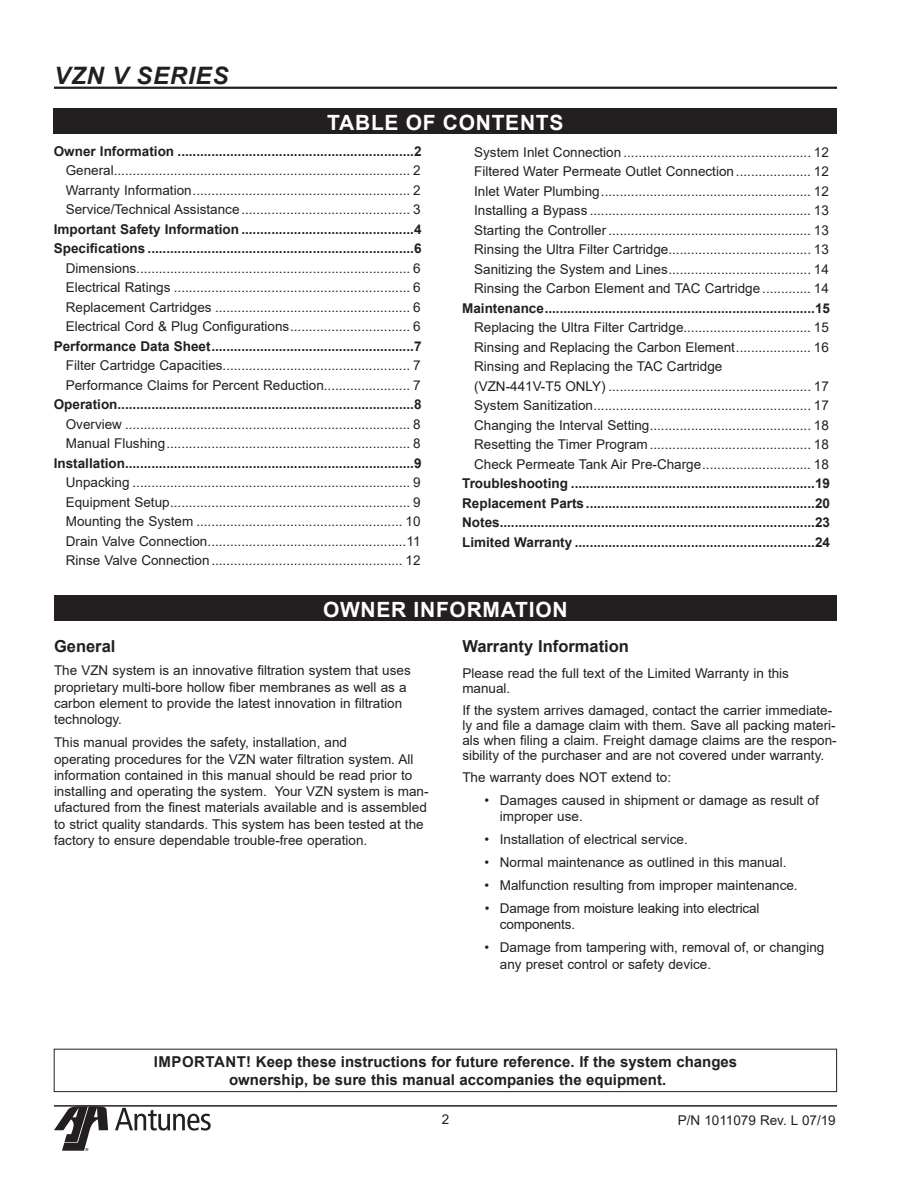
<style>
.page{position:relative;width:918px;height:1188px;background:#fff}
.page>*{position:absolute;margin:0;border:0;box-sizing:border-box;transform-origin:0 0}
.t1{font:italic 700 24px "Arial";letter-spacing:.035em;color:#231f20}
.Head1{font:700 21px "Arial";letter-spacing:.035em;color:#fff}
.Heading2{font:700 16.5px "Arial";color:#231f20}
.t2{font:700 15px/18px "Arial";color:#231f20;text-align:center}
.No__Step{font:13.5px/16.2px "Arial";color:#231f20}
.t3{font:700 13.5px "Arial";color:#231f20}
.t4{font:8.7px "Myriad Pro";color:#231f20}
</style>
<div class="page">
<hr style="left:54px;top:87px;width:783px;height:2px;background:#231f20">
<hr style="left:54px;top:1105px;width:783px;height:2px;background:#231f20">
<svg style="left:54px;top:1106px;width:54px;height:45px"></svg>
<svg style="left:115px;top:1108px;width:96px;height:23px"></svg>
<div style="left:54px;top:596px;width:783px;height:25px;background:#231f20"></div>
<div style="left:54px;top:109px;width:783px;height:25px;background:#231f20"></div>
<div style="left:54px;top:1049px;width:783px;height:43px;border:1px solid #231f20"></div>
<h1 class="t1" style="left:54px;top:59px;width:176px">VZN V SERIES</h1>
<p class="Head1" style="left:327px;top:108px;width:238px">TABLE OF CONTENTS</p>
<p class="t3" style="left:54px;top:141px;width:369px">Owner Information ...............................................................2</p>
<p class="No__Step" style="left:66px;top:162px;width:356px">General............................................................................... 2</p>
<p class="No__Step" style="left:66px;top:182px;width:356px">Warranty Information.......................................................... 2</p>
<p class="No__Step" style="left:66px;top:201px;width:356px">Service/Technical Assistance............................................. 3</p>
<p class="t3" style="left:54px;top:219px;width:369px">Important Safety Information ..............................................4</p>
<p class="t3" style="left:54px;top:239px;width:369px">Specifications .......................................................................6</p>
<p class="No__Step" style="left:66px;top:260px;width:356px">Dimensions......................................................................... 6</p>
<p class="No__Step" style="left:66px;top:279px;width:356px">Electrical Ratings ............................................................... 6</p>
<p class="No__Step" style="left:66px;top:299px;width:356px">Replacement Cartridges .................................................... 6</p>
<p class="No__Step" style="left:66px;top:318px;width:356px">Electrical Cord &amp; Plug Configurations................................ 6</p>
<p class="t3" style="left:54px;top:336px;width:369px">Performance Data Sheet......................................................7</p>
<p class="No__Step" style="left:66px;top:357px;width:356px">Filter Cartridge Capacities.................................................. 7</p>
<p class="No__Step" style="left:66px;top:377px;width:356px">Performance Claims for Percent Reduction....................... 7</p>
<p class="t3" style="left:54px;top:395px;width:369px">Operation...............................................................................8</p>
<p class="No__Step" style="left:66px;top:416px;width:356px">Overview ............................................................................ 8</p>
<p class="No__Step" style="left:66px;top:435px;width:356px">Manual Flushing................................................................. 8</p>
<p class="t3" style="left:54px;top:453px;width:369px">Installation.............................................................................9</p>
<p class="No__Step" style="left:66px;top:474px;width:356px">Unpacking .......................................................................... 9</p>
<p class="No__Step" style="left:66px;top:494px;width:356px">Equipment Setup................................................................ 9</p>
<p class="No__Step" style="left:66px;top:513px;width:356px">Mounting the System ....................................................... 10</p>
<p class="No__Step" style="left:66px;top:533px;width:356px">Drain Valve Connection.....................................................11</p>
<p class="No__Step" style="left:66px;top:552px;width:356px">Rinse Valve Connection................................................... 12</p>
<p class="No__Step" style="left:474px;top:144px;width:356px">System Inlet Connection .................................................. 12</p>
<p class="No__Step" style="left:474px;top:163px;width:356px">Filtered Water Permeate Outlet Connection .................... 12</p>
<p class="No__Step" style="left:474px;top:183px;width:356px">Inlet Water Plumbing........................................................ 12</p>
<p class="No__Step" style="left:474px;top:202px;width:356px">Installing a Bypass ........................................................... 13</p>
<p class="No__Step" style="left:474px;top:222px;width:356px">Starting the Controller ...................................................... 13</p>
<p class="No__Step" style="left:474px;top:241px;width:356px">Rinsing the Ultra Filter Cartridge...................................... 13</p>
<p class="No__Step" style="left:474px;top:261px;width:356px">Sanitizing the System and Lines...................................... 14</p>
<p class="No__Step" style="left:474px;top:280px;width:356px">Rinsing the Carbon Element and TAC Cartridge ............. 14</p>
<p class="t3" style="left:462px;top:298px;width:369px">Maintenance........................................................................15</p>
<p class="No__Step" style="left:474px;top:319px;width:356px">Replacing the Ultra Filter Cartridge.................................. 15</p>
<p class="No__Step" style="left:474px;top:339px;width:356px">Rinsing and Replacing the Carbon Element.................... 16</p>
<p class="No__Step" style="left:474px;top:357px;width:356px;line-height:19.5px">Rinsing and Replacing the TAC Cartridge<br>(VZN-441V-T5 ONLY) ...................................................... 17</p>
<p class="No__Step" style="left:474px;top:397px;width:356px">System Sanitization.......................................................... 17</p>
<p class="No__Step" style="left:474px;top:417px;width:356px">Changing the Interval Setting........................................... 18</p>
<p class="No__Step" style="left:474px;top:436px;width:356px">Resetting the Timer Program........................................... 18</p>
<p class="No__Step" style="left:474px;top:456px;width:356px">Check Permeate Tank Air Pre-Charge............................. 18</p>
<p class="t3" style="left:462px;top:474px;width:369px">Troubleshooting .................................................................19</p>
<p class="t3" style="left:462px;top:493px;width:369px">Replacement Parts.............................................................20</p>
<p class="t3" style="left:462px;top:513px;width:369px">Notes....................................................................................23</p>
<p class="t3" style="left:462px;top:532px;width:369px">Limited Warranty ................................................................24</p>
<p class="Head1" style="left:323px;top:595px;width:246px">OWNER INFORMATION</p>
<p class="Heading2" style="left:54px;top:635px;width:63px">General</p>
<p class="No__Step" style="left:54px;top:663px;width:358px">The VZN system is an innovative filtration system that uses proprietary multi-bore hollow fiber membranes as well as a carbon element to provide the latest innovation in filtration technology.</p>
<p class="No__Step" style="left:54px;top:734px;width:376px">This manual provides the safety, installation, and<br>operating procedures for the VZN water filtration system. All information contained in this manual should be read prior to installing and operating the system. Your VZN system is man&shy;ufactured from the finest materials available and is assembled to strict quality standards. This system has been tested at the factory to ensure dependable trouble-free operation.</p>
<p class="Heading2" style="left:462px;top:635px;width:168px">Warranty Information</p>
<p class="No__Step" style="left:462px;top:666px;width:328px;line-height:15px">Please read the full text of the Limited Warranty in this manual.</p>
<p class="No__Step" style="left:462px;top:703px;width:376px;line-height:15px">If the system arrives damaged, contact the carrier immediate&shy;ly and file a damage claim with them. Save all packing materi&shy;als when filing a claim. Freight damage claims are the respon&shy;sibility of the purchaser and are not covered under warranty.</p>
<p class="No__Step" style="left:462px;top:769px;width:210px">The warranty does NOT extend to:</p>
<p class="No__Step" style="left:500px;top:792px;width:320px;text-indent:-15px">• Damages caused in shipment or damage as result of improper use.</p>
<p class="No__Step" style="left:485px;top:831px;width:205px">• Installation of electrical service.</p>
<p class="No__Step" style="left:485px;top:854px;width:303px">• Normal maintenance as outlined in this manual.</p>
<p class="No__Step" style="left:485px;top:877px;width:315px">• Malfunction resulting from improper maintenance.</p>
<p class="No__Step" style="left:500px;top:900px;width:261px;text-indent:-15px">• Damage from moisture leaking into electrical components.</p>
<p class="No__Step" style="left:500px;top:939px;width:326px;text-indent:-15px">• Damage from tampering with, removal of, or changing any preset control or safety device.</p>
<p class="t2" style="left:154px;top:1053px;width:585px">IMPORTANT! Keep these instructions for future reference. If the system changes ownership, be sure this manual accompanies the equipment.</p>
<p class="t4" style="left:85px;top:1146px;width:5px">®</p>
<p class="No__Step" style="left:442px;top:1111px;width:9px">2</p>
<p class="No__Step" style="left:678px;top:1112px;width:160px">P/N 1011079 Rev. L 07/19</p>
</div>
